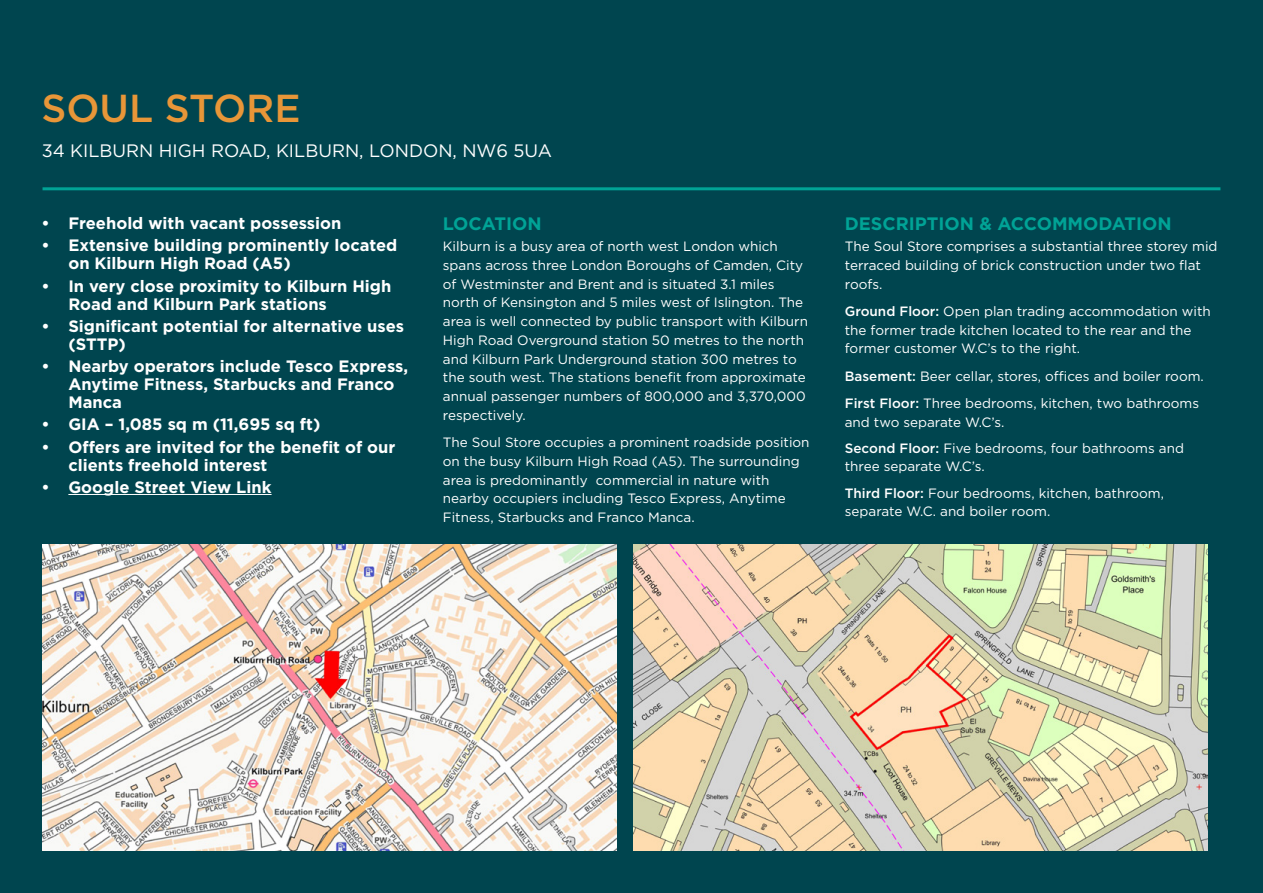
<style>
.page{position:relative;width:1263px;height:893px;background:#00454f}
.page>*{position:absolute;margin:0;border:0;box-sizing:border-box;transform-origin:0 0}
.t1{font:500 39px "Gotham";color:#e89638}
.t2{font:18px "Gotham";color:#fff}
.t3{font:700 18px "Gotham";color:#00a396}
.t4{font:700 16.5px/18px "Gotham";color:#fff}
.t5{font:13.5px/18.8px "Gotham";color:#fff}
.s1{font-weight:500}
</style>
<div class="page">
<hr style="left:43px;top:187px;width:1177px;height:3px;background:#00a396">
<hr style="left:68px;top:494px;width:204px;height:1px;background:#fff">
<img style="left:43px;top:544px;width:574px;height:306px">
<img style="left:634px;top:544px;width:574px;height:306px">
<h1 class="t1" style="left:41px;top:84px;width:261px">SOUL STORE</h1>
<h2 class="t2" style="left:42px;top:141px;width:512px">34 KILBURN HIGH ROAD, KILBURN, LONDON, NW6 5UA</h2>
<p class="t4" style="left:41px;top:214px;width:302px">• Freehold with vacant possession</p>
<p class="t4" style="left:68px;top:236px;width:330px;text-indent:-27px">• Extensive building prominently located on Kilburn High Road (A5)</p>
<p class="t4" style="left:68px;top:277px;width:324px;text-indent:-27px">• In very close proximity to Kilburn High<br>Road and Kilburn Park stations</p>
<p class="t4" style="left:68px;top:317px;width:337px;text-indent:-27px">• Significant potential for alternative uses (STTP)</p>
<p class="t4" style="left:68px;top:357px;width:341px;text-indent:-27px">• Nearby operators include Tesco Express,<br>Anytime Fitness, Starbucks and Franco<br>Manca</p>
<p class="t4" style="left:41px;top:415px;width:281px">• GIA – 1,085 sq m (11,695 sq ft)</p>
<p class="t4" style="left:68px;top:438px;width:329px;text-indent:-27px">• Offers are invited for the benefit of our clients freehold interest</p>
<p class="t4" style="left:41px;top:478px;width:232px">• Google Street View Link</p>
<h2 class="t3" style="left:443px;top:213px;width:100px">LOCATION</h2>
<p class="t5" style="left:443px;top:237px;width:367px">Kilburn is a busy area of north west London which spans across three London Boroughs of Camden, City of Westminster and Brent and is situated 3.1 miles north of Kensington and 5 miles west of Islington. The area is well connected by public transport with Kilburn High Road Overground station 50 metres to the north and Kilburn Park Underground station 300 metres to the south west. The stations benefit from approximate annual passenger numbers of 800,000 and 3,370,000 respectively.</p>
<p class="t5" style="left:443px;top:433px;width:368px">The Soul Store occupies a prominent roadside position on the busy Kilburn High Road (A5). The surrounding area is predominantly commercial in nature with nearby occupiers including Tesco Express, Anytime Fitness, Starbucks and Franco Manca.</p>
<h2 class="t3" style="left:845px;top:213px;width:328px">DESCRIPTION &amp; ACCOMMODATION</h2>
<p class="t5" style="left:845px;top:237px;width:374px">The Soul Store comprises a substantial three storey mid terraced building of brick construction under two flat roofs.</p>
<p class="t5" style="left:845px;top:301px;width:367px"><span class="s1">Ground Floor:</span> Open plan trading accommodation with the former trade kitchen located to the rear and the former customer W.C’s to the right.</p>
<p class="t5" style="left:845px;top:362px;width:361px;line-height:27.3px"><span class="s1">Basement:</span> Beer cellar, stores, offices and boiler room.<br><span class="s1">First Floor:</span> Three bedrooms, kitchen, two bathrooms</p>
<p class="t5" style="left:845px;top:408px;width:341px;line-height:26.5px">and two separate W.C’s.<br><span class="s1">Second Floor:</span> Five bedrooms, four bathrooms and</p>
<p class="t5" style="left:845px;top:453px;width:321px;line-height:26.5px">three separate W.C’s.<br><span class="s1">Third Floor:</span> Four bedrooms, kitchen, bathroom,</p>
<p class="t5" style="left:845px;top:502px;width:207px">separate W.C. and boiler room.</p>
</div>
